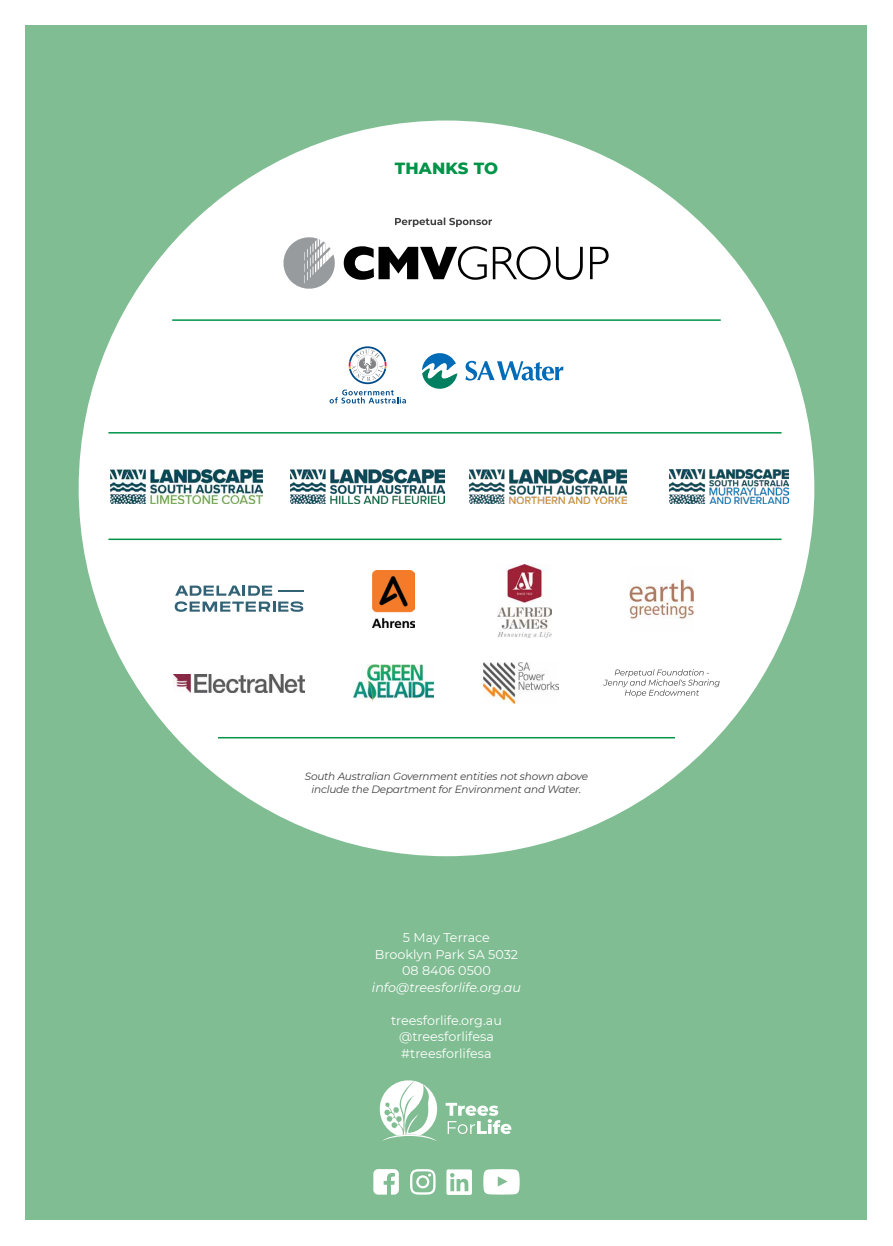
<style>
.page{position:relative;width:893px;height:1246px;background:#fff}
.page>*{position:absolute;margin:0;border:0;box-sizing:border-box;transform-origin:0 0}
.t1{font:800 16.5px "Montserrat";letter-spacing:.01em;color:#009448}
.t2{font:12.75px/16.5px "Montserrat";color:#fff;text-align:center}
.t3{font:italic 12.75px "Montserrat";color:#fff}
.t4{font:italic 10.5px/12.8px "Montserrat";letter-spacing:-.02em;color:#414042;text-align:center}
</style>
<div class="page">
<div style="left:26px;top:26px;width:841px;height:1194px;background:#80bd92"></div>
<div style="left:79px;top:121px;width:735px;height:735px;background:#fff;border-radius:50%"></div>
<svg style="left:395px;top:218px;width:97px;height:9px"></svg>
<svg style="left:283px;top:237px;width:52px;height:52px"></svg>
<svg style="left:344px;top:246px;width:143px;height:34px"></svg>
<svg style="left:493px;top:246px;width:90px;height:34px"></svg>
<svg style="left:590px;top:247px;width:19px;height:32px"></svg>
<hr style="left:172px;top:319px;width:549px;height:2px;background:#009448">
<hr style="left:108px;top:432px;width:673px;height:2px;background:#009448">
<hr style="left:108px;top:539px;width:673px;height:1px;background:#009448">
<hr style="left:218px;top:737px;width:457px;height:1px;background:#009448">
<svg style="left:465px;top:361px;width:98px;height:20px"></svg>
<svg style="left:422px;top:353px;width:35px;height:36px"></svg>
<svg style="left:349px;top:346px;width:37px;height:38px"></svg>
<svg style="left:330px;top:390px;width:76px;height:13px"></svg>
<img style="left:497px;top:564px;width:55px;height:74px">
<img style="left:483px;top:663px;width:76px;height:41px">
<img style="left:173px;top:674px;width:132px;height:18px">
<svg style="left:603px;top:669px;width:117px;height:28px"></svg>
<img style="left:373px;top:570px;width:41px;height:57px">
<img style="left:353px;top:665px;width:81px;height:37px">
<img style="left:629px;top:578px;width:65px;height:41px">
<svg style="left:175px;top:586px;width:128px;height:26px"></svg>
<img style="left:111px;top:469px;width:151px;height:34px">
<img style="left:290px;top:469px;width:154px;height:34px">
<img style="left:469px;top:469px;width:158px;height:34px">
<img style="left:669px;top:469px;width:120px;height:34px">
<svg style="left:379px;top:1080px;width:59px;height:61px"></svg>
<svg style="left:446px;top:1103px;width:65px;height:31px"></svg>
<svg style="left:373px;top:1169px;width:26px;height:25px"></svg>
<svg style="left:483px;top:1169px;width:37px;height:25px"></svg>
<svg style="left:410px;top:1169px;width:26px;height:25px"></svg>
<svg style="left:446px;top:1169px;width:26px;height:26px"></svg>
<h1 class="t1" style="left:395px;top:156px;width:105px">THANKS TO</h1>
<p class="t4" style="left:305px;top:769px;width:285px">South Australian Government entities not shown above include the Department for Environment and Water.</p>
<p class="t2" style="left:375px;top:929px;width:145px">5 May Terrace<br>Brooklyn Park SA 5032<br>08 8406 0500</p>
<p class="t3" style="left:372px;top:978px;width:151px">info@treesforlife.org.au</p>
<p class="t2" style="left:391px;top:1011px;width:112px">treesforlife.org.au @treesforlifesa #treesforlifesa</p>
</div>
